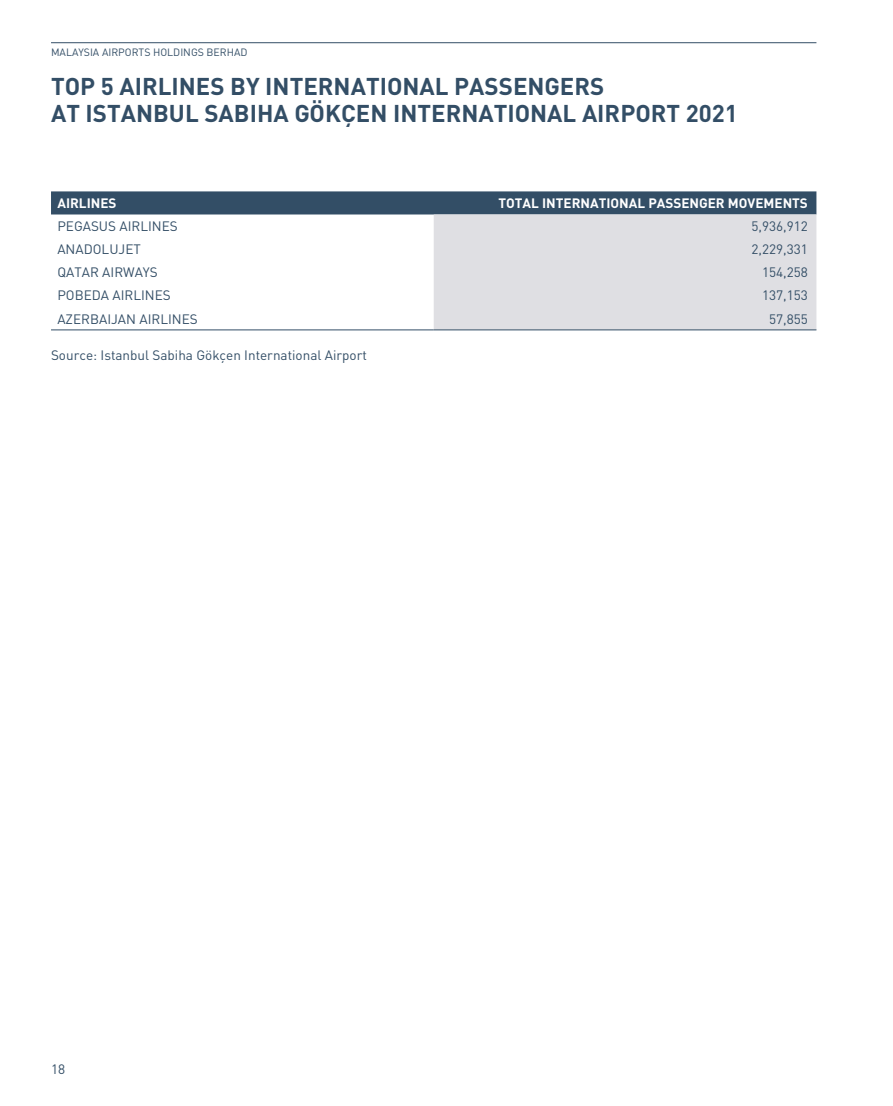
<style>
.page{position:relative;width:893px;height:1106px;background:#fff}
.page>*{position:absolute;margin:0;border:0;box-sizing:border-box;transform-origin:0 0}
.t1{font:700 24px/27px "DIN Pro";color:#334e66}
.t2{font:13.5px "DIN Pro";color:#334e66}
.t3{font:700 13.5px "DIN Pro";color:#fff}
.t4{font:10.5px "DIN Pro";color:#334e66}
</style>
<div class="page">
<hr style="left:51px;top:42px;width:765px;height:1px;background:#334e66">
<div style="left:51px;top:191px;width:765px;height:23px;background:#334e66"></div>
<div style="left:434px;top:214px;width:382px;height:115px;background:#dfdfe3"></div>
<hr style="left:51px;top:329px;width:383px;height:1px;background:#334e66">
<hr style="left:434px;top:329px;width:382px;height:1px;background:#334e66">
<p class="t4" style="left:51px;top:45px;width:198px">MALAYSIA AIRPORTS HOLDINGS BERHAD</p>
<h1 class="t1" style="left:51px;top:72px;width:688px">TOP 5 AIRLINES BY INTERNATIONAL PASSENGERS<br>AT ISTANBUL SABIHA GÖKÇEN INTERNATIONAL AIRPORT 2021</h1>
<p class="t3" style="left:57px;top:194px;width:61px">AIRLINES</p>
<p class="t3" style="left:498px;top:194px;width:311px">TOTAL INTERNATIONAL PASSENGER MOVEMENTS</p>
<p class="t2" style="left:57px;top:217px;width:122px">PEGASUS AIRLINES</p>
<p class="t2" style="left:751px;top:217px;width:58px">5,936,912</p>
<p class="t2" style="left:57px;top:240px;width:85px">ANADOLUJET</p>
<p class="t2" style="left:751px;top:240px;width:58px">2,229,331</p>
<p class="t2" style="left:57px;top:263px;width:102px">QATAR AIRWAYS</p>
<p class="t2" style="left:762px;top:263px;width:47px">154,258</p>
<p class="t2" style="left:57px;top:286px;width:115px">POBEDA AIRLINES</p>
<p class="t2" style="left:762px;top:286px;width:47px">137,153</p>
<p class="t2" style="left:57px;top:309px;width:142px">AZERBAIJAN AIRLINES</p>
<p class="t2" style="left:769px;top:309px;width:40px">57,855</p>
<p class="t2" style="left:51px;top:346px;width:317px">Source: Istanbul Sabiha Gökçen International Airport</p>
<p class="t2" style="left:51px;top:1059px;width:16px">18</p>
</div>
